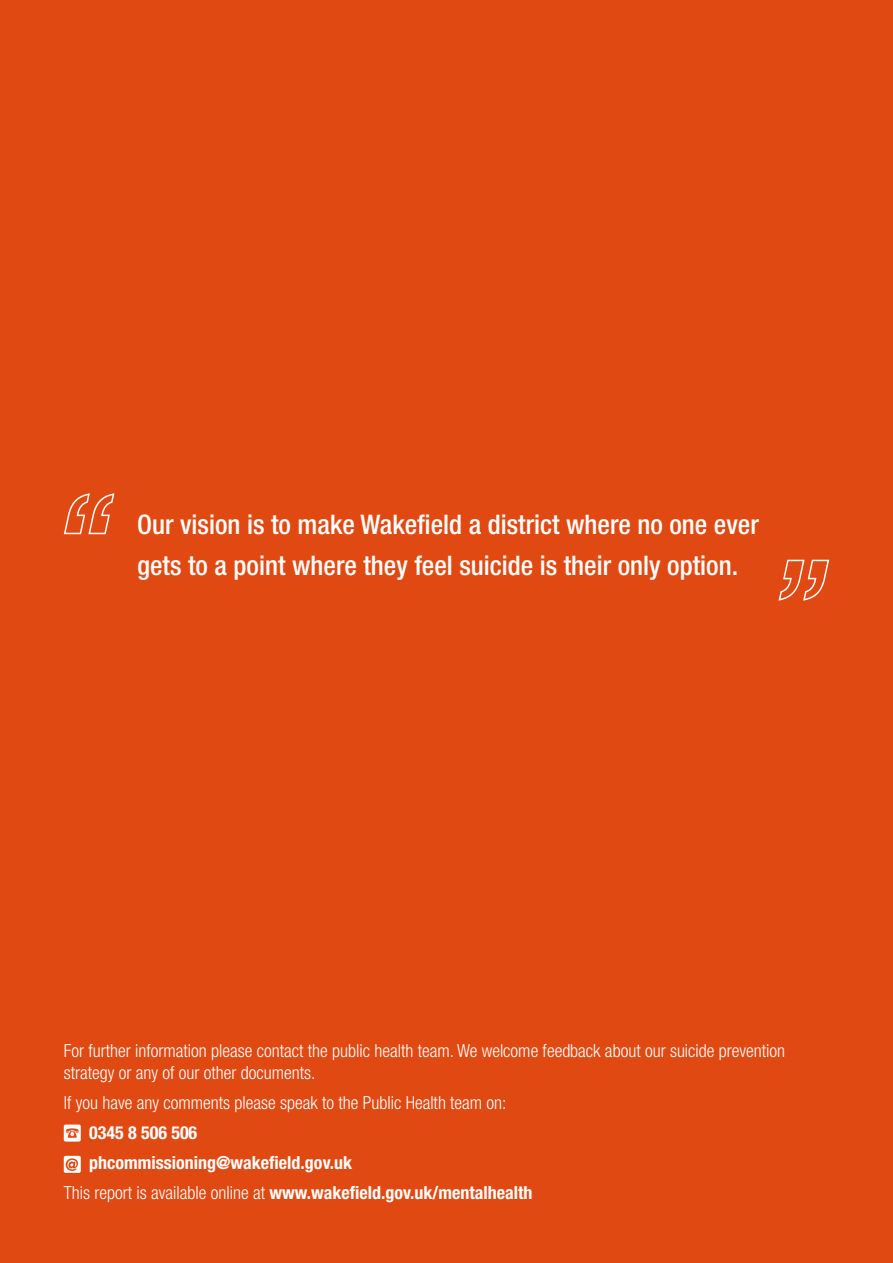
<style>
.page{position:relative;width:893px;height:1263px;background:#e14912}
.page>*{position:absolute;margin:0;border:0;box-sizing:border-box;transform-origin:0 0}
.t1{font:500 condensed 27px/41px "Helvetica Neue";color:#fff}
.t2{font:300 condensed 18px/21.6px "Helvetica Neue";color:#fff}
.t3{font:700 condensed 18px "Helvetica Neue";color:#fff}
.s1{font-weight:300}
</style>
<div class="page">
<svg style="left:63px;top:493px;width:52px;height:42px"></svg>
<svg style="left:778px;top:559px;width:52px;height:42px"></svg>
<svg style="left:64px;top:1124px;width:17px;height:17px"></svg>
<div style="left:64px;top:1156px;width:17px;height:17px;background:#fff;border-radius:2px"></div>
<svg style="left:66px;top:1158px;width:12px;height:13px"></svg>
<h1 class="t1" style="left:137px;top:504px;width:623px">Our vision is to make Wakefield a district where no one ever gets to a point where they feel suicide is their only option.</h1>
<p class="t2" style="left:64px;top:1040px;width:723px">For further information please contact the public health team. We welcome feedback about our suicide prevention strategy or any of our other documents.</p>
<p class="t2" style="left:64px;top:1091px;width:444px">If you have any comments please speak to the Public Health team on:</p>
<p class="t3" style="left:89px;top:1122px;width:109px">0345 8 506 506</p>
<p class="t3" style="left:89px;top:1152px;width:264px">phcommissioning@wakefield.gov.uk</p>
<p class="t3" style="left:64px;top:1182px;width:470px"><span class="s1">This report is available online at</span> www.wakefield.gov.uk/mentalhealth</p>
</div>
